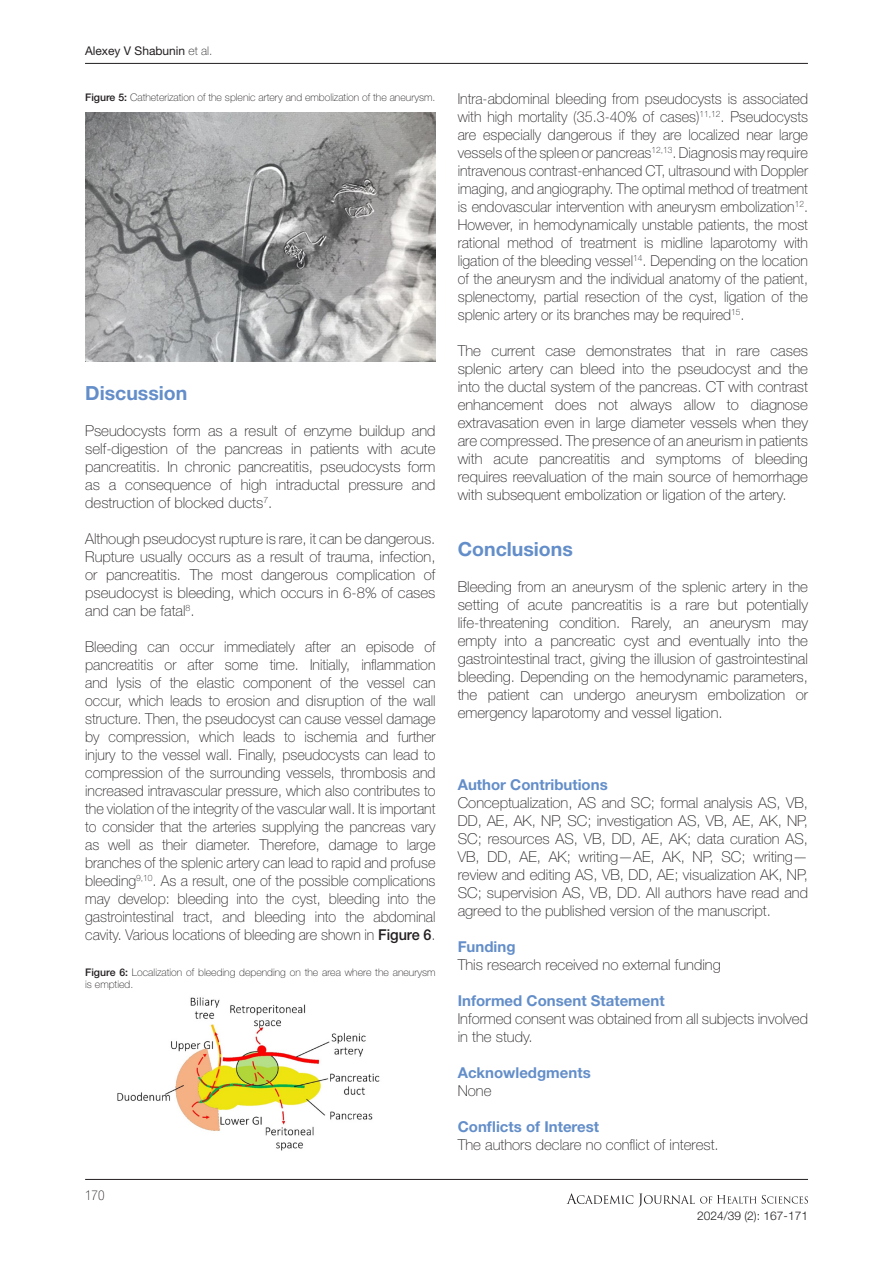
<style>
.page{position:relative;width:893px;height:1263px;background:#fff}
.page>*{position:absolute;margin:0;border:0;box-sizing:border-box;transform-origin:0 0}
.t1{font:700 19.5px "Helvetica Neue LT Std";color:#638ec9}
.t2{font:100 15px/18px "Helvetica Neue LT Std";color:#231f20;text-align:justify}
.t3{font:100 15px/18px "Helvetica Neue LT Std";color:#231f20;text-align:justify;scale:.96 1}
.t4{font:700 15px "Helvetica Neue LT Std";color:#638ec9}
.t5{font:100 condensed 13.5px "Helvetica Neue LT Std";color:#231f20}
.t6{font:12px "Helvetica Neue LT Std";color:#231f20}
.t7{font:300 12px "Helvetica Neue LT Std";color:#231f20}
.t8{font:100 10.5px/12px "Helvetica Neue LT Std";color:#231f20}
.s1{font-weight:100}
.s2{font-weight:500}
</style>
<div class="page">
<hr style="left:85px;top:1179px;width:723px;height:1px;background:#231f20">
<svg style="left:566px;top:1193px;width:242px;height:14px"></svg>
<hr style="left:85px;top:63px;width:723px;height:1px;background:#231f20">
<img style="left:117px;top:997px;width:263px;height:154px">
<img style="left:85px;top:113px;width:350px;height:248px">
<p class="t6" style="left:85px;top:44px;width:129px">Alexey V Shabunin <span class="s1">et al.</span></p>
<p class="t8" style="left:85px;top:91px;width:352px"><span class="s2">Figure 5:</span> Catheterization of the splenic artery and embolization of the aneurysm.</p>
<p class="t1" style="left:85px;top:381px;width:104px">Discussion</p>
<p class="t2" style="left:85px;top:421px;width:352px">Pseudocysts form as a result of enzyme buildup and self-digestion of the pancreas in patients with acute pancreatitis. In chronic pancreatitis, pseudocysts form as a consequence of high intraductal pressure and destruction of blocked ducts<sup>7</sup>.</p>
<p class="t2" style="left:85px;top:529px;width:352px">Although pseudocyst rupture is rare, it can be dangerous.<br>Rupture usually occurs as a result of trauma, infection, or pancreatitis. The most dangerous complication of pseudocyst is bleeding, which occurs in 6-8% of cases and can be fatal<sup>8</sup>.</p>
<p class="t3" style="left:85px;top:637px;width:366px">Bleeding can occur immediately after an episode of pancreatitis or after some time. Initially, inflammation and lysis of the elastic component of the vessel can occur, which leads to erosion and disruption of the wall structure. Then, the pseudocyst can cause vessel damage by compression, which leads to ischemia and further injury to the vessel wall. Finally, pseudocysts can lead to compression of the surrounding vessels, thrombosis and increased intravascular pressure, which also contributes to the violation of the integrity of the vascular wall. It is important to consider that the arteries supplying the pancreas vary as well as their diameter. Therefore, damage to large branches of the splenic artery can lead to rapid and profuse bleeding<sup>9,10</sup>. As a result, one of the possible complications may develop: bleeding into the cyst, bleeding into the gastrointestinal tract, and bleeding into the abdominal cavity. Various locations of bleeding are shown in <span class="s2">Figure 6</span>.</p>
<p class="t8" style="left:85px;top:966px;width:352px"><span class="s2">Figure 6:</span> Localization of bleeding depending on the area where the aneurysm is emptied.</p>
<p class="t5" style="left:85px;top:1187px;width:21px">170</p>
<p class="t3" style="left:458px;top:90px;width:366px">Intra-abdominal bleeding from pseudocysts is associated with high mortality (35.3-40% of cases)<sup>11,12</sup>. Pseudocysts are especially dangerous if they are localized near large vessels of the spleen or pancreas<sup>12,13</sup>. Diagnosis may require intravenous contrast-enhanced CT, ultrasound with Doppler imaging, and angiography. The optimal method of treatment is endovascular intervention with aneurysm embolization<sup>12</sup>.<br>However, in hemodynamically unstable patients, the most rational method of treatment is midline laparotomy with ligation of the bleeding vessel<sup>14</sup>. Depending on the location of the aneurysm and the individual anatomy of the patient, splenectomy, partial resection of the cyst, ligation of the splenic artery or its branches may be required<sup>15</sup>.</p>
<p class="t2" style="left:458px;top:342px;width:352px">The current case demonstrates that in rare cases splenic artery can bleed into the pseudocyst and the into the ductal system of the pancreas. CT with contrast enhancement does not always allow to diagnose extravasation even in large diameter vessels when they are compressed. The presence of an aneurism in patients with acute pancreatitis and symptoms of bleeding requires reevaluation of the main source of hemorrhage with subsequent embolization or ligation of the artery.</p>
<p class="t1" style="left:458px;top:537px;width:117px">Conclusions</p>
<p class="t2" style="left:458px;top:577px;width:352px">Bleeding from an aneurysm of the splenic artery in the setting of acute pancreatitis is a rare but potentially life-threatening condition. Rarely, an aneurysm may empty into a pancreatic cyst and eventually into the gastrointestinal tract, giving the illusion of gastrointestinal bleeding. Depending on the hemodynamic parameters, the patient can undergo aneurysm embolization or emergency laparotomy and vessel ligation.</p>
<p class="t4" style="left:458px;top:775px;width:151px">Author Contributions</p>
<p class="t2" style="left:458px;top:793px;width:352px">Conceptualization, AS and SC; formal analysis AS, VB, DD, AE, AK, NP, SC; investigation AS, VB, AE, AK, NP, SC; resources AS, VB, DD, AE, AK; data curation AS, VB, DD, AE, AK; writing—AE, AK, NP, SC; writing— review and editing AS, VB, DD, AE; visualization AK, NP, SC; supervision AS, VB, DD. All authors have read and agreed to the published version of the manuscript.</p>
<p class="t4" style="left:458px;top:937px;width:59px">Funding</p>
<p class="t2" style="left:458px;top:955px;width:264px">This research received no external funding</p>
<p class="t4" style="left:458px;top:991px;width:208px">Informed Consent Statement</p>
<p class="t2" style="left:458px;top:1009px;width:352px">Informed consent was obtained from all subjects involved in the study.</p>
<p class="t4" style="left:458px;top:1063px;width:135px">Acknowledgments</p>
<p class="t2" style="left:458px;top:1081px;width:35px">None</p>
<p class="t4" style="left:458px;top:1117px;width:143px">Conflicts of Interest</p>
<p class="t2" style="left:458px;top:1135px;width:263px">The authors declare no conflict of interest.</p>
<p class="t7" style="left:697px;top:1209px;width:112px">2024/39 (2): 167-171</p>
</div>
